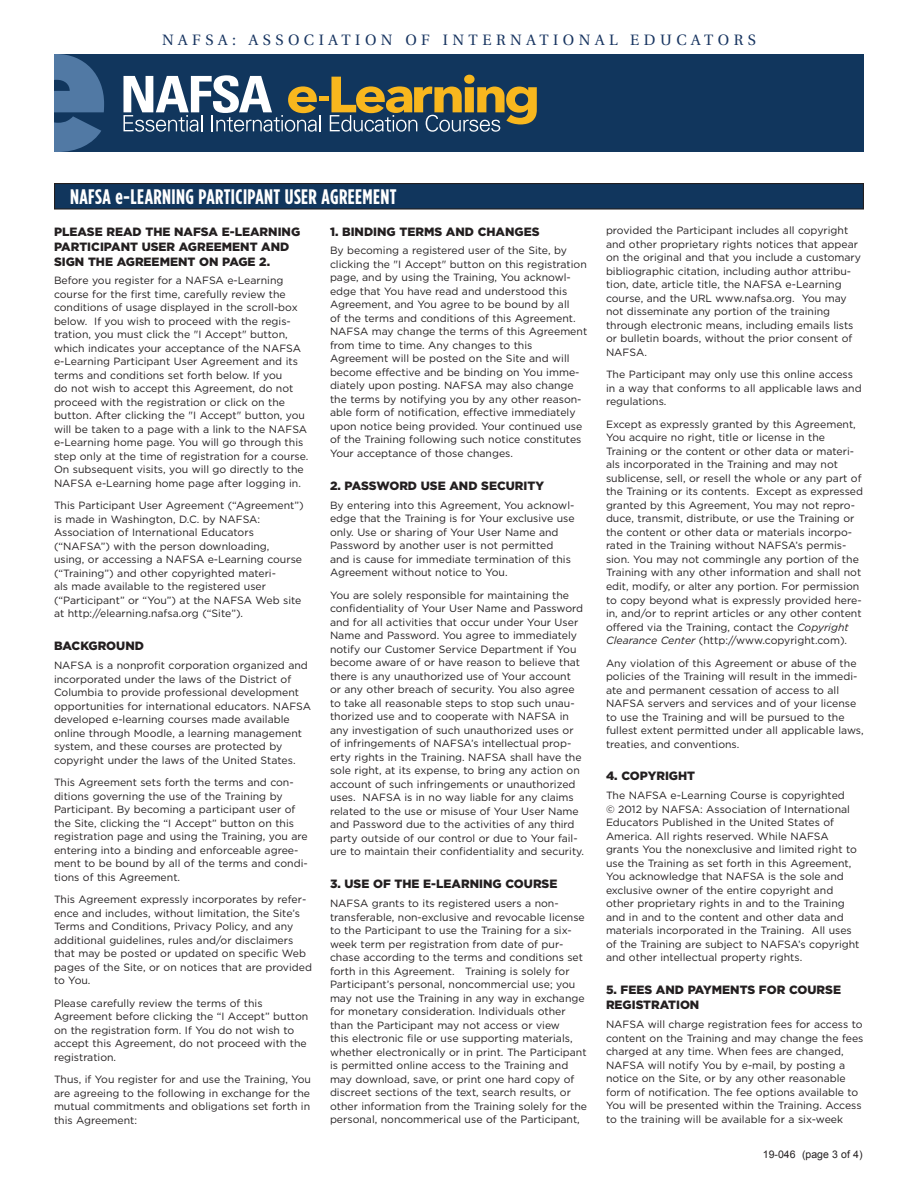
<style>
.page{position:relative;width:918px;height:1188px;background:#fff}
.page>*{position:absolute;margin:0;border:0;box-sizing:border-box;transform-origin:0 0}
.t1{font:700 21px "Gotham Condensed";letter-spacing:.02em;color:#fff}
.t2{font:15px "Utopia";letter-spacing:.3em;color:#173460}
.t3{font:900 12px/15px "Gotham";color:#231f20}
.t4{font:10.5px/13.5px "Gotham";color:#231f20}
.t5{font:10.5px "Arial";color:#231f20}
.s1{font-style:italic}
</style>
<div class="page">
<div style="left:54px;top:54px;width:810px;height:98px;background:#11365d"></div>
<svg style="left:54px;top:54px;width:50px;height:98px"></svg>
<svg style="left:124px;top:75px;width:413px;height:57px"></svg>
<div style="left:55px;top:184px;width:808px;height:25px;background:#11365d"></div>
<div style="left:54px;top:183px;width:810px;height:27px;border:1px solid #231f20"></div>
<h2 class="t2" style="left:162px;top:32px;width:595px">NAFSA: ASSOCIATION OF INTERNATIONAL EDUCATORS</h2>
<h1 class="t1" style="left:70px;top:184px;width:328px">NAFSA e-LEARNING PARTICIPANT USER AGREEMENT</h1>
<p class="t3" style="left:54px;top:224px;width:248px">PLEASE READ THE NAFSA E-LEARNING<br>PARTICIPANT USER AGREEMENT AND<br>SIGN THE AGREEMENT ON PAGE 2.</p>
<p class="t4" style="left:54px;top:274px;width:256px">Before you register for a NAFSA e-Learning course for the first time, carefully review the conditions of usage displayed in the scroll-box below. If you wish to proceed with the regis&shy;tration, you must click the "I Accept" button, which indicates your acceptance of the NAFSA e-Learning Participant User Agreement and its terms and conditions set forth below. If you<br>do not wish to accept this Agreement, do not proceed with the registration or click on the button. After clicking the "I Accept" button, you will be taken to a page with a link to the NAFSA e-Learning home page. You will go through this step only at the time of registration for a course.<br>On subsequent visits, you will go directly to the NAFSA e-Learning home page after logging in.</p>
<p class="t4" style="left:54px;top:499px;width:251px">This Participant User Agreement (“Agreement”) is made in Washington, D.C. by NAFSA:<br>Association of International Educators (“NAFSA”) with the person downloading,<br>using, or accessing a NAFSA e-Learning course (“Training”) and other copyrighted materi-<br>als made available to the registered user (“Participant” or “You”) at the NAFSA Web site at http://elearning.nafsa.org (“Site”).</p>
<p class="t3" style="left:54px;top:639px;width:91px">BACKGROUND</p>
<p class="t4" style="left:54px;top:659px;width:259px">NAFSA is a nonprofit corporation organized and incorporated under the laws of the District of Columbia to provide professional development opportunities for international educators. NAFSA developed e-learning courses made available online through Moodle, a learning management system, and these courses are protected by copyright under the laws of the United States.</p>
<p class="t4" style="left:54px;top:776px;width:255px">This Agreement sets forth the terms and con&shy;ditions governing the use of the Training by Participant. By becoming a participant user of the Site, clicking the “I Accept” button on this registration page and using the Training, you are entering into a binding and enforceable agree&shy;ment to be bound by all of the terms and condi&shy;tions of this Agreement.</p>
<p class="t4" style="left:54px;top:893px;width:260px">This Agreement expressly incorporates by refer&shy;ence and includes, without limitation, the Site’s Terms and Conditions, Privacy Policy, and any additional guidelines, rules and/or disclaimers that may be posted or updated on specific Web pages of the Site, or on notices that are provided to You.</p>
<p class="t4" style="left:54px;top:996px;width:256px">Please carefully review the terms of this Agreement before clicking the “I Accept” button on the registration form. If You do not wish to accept this Agreement, do not proceed with the registration.</p>
<p class="t4" style="left:54px;top:1073px;width:259px;text-align:justify">Thus, if You register for and use the Training, You are agreeing to the following in exchange for the mutual commitments and obligations set forth in this Agreement:</p>
<p class="t3" style="left:330px;top:224px;width:211px">1. BINDING TERMS AND CHANGES</p>
<p class="t4" style="left:330px;top:244px;width:259px">By becoming a registered user of the Site, by clicking the "I Accept" button on this registration page, and by using the Training, You acknowl&shy;edge that You have read and understood this Agreement, and You agree to be bound by all<br>of the terms and conditions of this Agreement.<br>NAFSA may change the terms of this Agreement from time to time. Any changes to this Agreement will be posted on the Site and will become effective and be binding on You imme&shy;diately upon posting. NAFSA may also change the terms by notifying you by any other reason&shy;able form of notification, effective immediately upon notice being provided. Your continued use of the Training following such notice constitutes Your acceptance of those changes.</p>
<p class="t3" style="left:330px;top:478px;width:216px">2. PASSWORD USE AND SECURITY</p>
<p class="t4" style="left:330px;top:498px;width:246px">By entering into this Agreement, You acknowl&shy;edge that the Training is for Your exclusive use only. Use or sharing of Your User Name and Password by another user is not permitted and is cause for immediate termination of this Agreement without notice to You.</p>
<p class="t4" style="left:330px;top:588px;width:256px">You are solely responsible for maintaining the confidentiality of Your User Name and Password and for all activities that occur under Your User Name and Password. You agree to immediately notify our Customer Service Department if You become aware of or have reason to believe that there is any unauthorized use of Your account or any other breach of security. You also agree to take all reasonable steps to stop such unau&shy;thorized use and to cooperate with NAFSA in any investigation of such unauthorized uses or of infringements of NAFSA’s intellectual prop&shy;erty rights in the Training. NAFSA shall have the sole right, at its expense, to bring any action on account of such infringements or unauthorized uses. NAFSA is in no way liable for any claims related to the use or misuse of Your User Name and Password due to the activities of any third party outside of our control or due to Your fail&shy;ure to maintain their confidentiality and security.</p>
<p class="t3" style="left:330px;top:876px;width:229px">3. USE OF THE E-LEARNING COURSE</p>
<p class="t4" style="left:330px;top:897px;width:259px">NAFSA grants to its registered users a non&shy;transferable, non-exclusive and revocable license to the Participant to use the Training for a six&shy;week term per registration from date of pur&shy;chase according to the terms and conditions set forth in this Agreement. Training is solely for Participant’s personal, noncommercial use; you may not use the Training in any way in exchange for monetary consideration. Individuals other than the Participant may not access or view<br>this electronic file or use supporting materials, whether electronically or in print. The Participant is permitted online access to the Training and may download, save, or print one hard copy of discreet sections of the text, search results, or other information from the Training solely for the personal, noncommerical use of the Participant,</p>
<p class="t4" style="left:606px;top:224px;width:257px">provided the Participant includes all copyright and other proprietary rights notices that appear on the original and that you include a customary bibliographic citation, including author attribu&shy;tion, date, article title, the NAFSA e-Learning course, and the URL www.nafsa.org. You may not disseminate any portion of the training through electronic means, including emails lists or bulletin boards, without the prior consent of NAFSA.</p>
<p class="t4" style="left:606px;top:368px;width:257px">The Participant may only use this online access in a way that conforms to all applicable laws and regulations.</p>
<p class="t4" style="left:606px;top:417px;width:259px">Except as expressly granted by this Agreement, You acquire no right, title or license in the Training or the content or other data or materi&shy;als incorporated in the Training and may not sublicense, sell, or resell the whole or any part of the Training or its contents. Except as expressed granted by this Agreement, You may not repro&shy;duce, transmit, distribute, or use the Training or the content or other data or materials incorpo&shy;rated in the Training without NAFSA’s permis&shy;sion. You may not commingle any portion of the Training with any other information and shall not edit, modify, or alter any portion. For permission to copy beyond what is expressly provided here&shy;in, and/or to reprint articles or any other content offered via the Training, contact the <span class="s1">Copyright Clearance Center</span> (http://www.copyright.com).</p>
<p class="t4" style="left:606px;top:656px;width:259px">Any violation of this Agreement or abuse of the policies of the Training will result in the immedi&shy;ate and permanent cessation of access to all NAFSA servers and services and of your license to use the Training and will be pursued to the fullest extent permitted under all applicable laws, treaties, and conventions.</p>
<p class="t3" style="left:606px;top:769px;width:91px">4. COPYRIGHT</p>
<p class="t4" style="left:606px;top:789px;width:255px">The NAFSA e-Learning Course is copyrighted<br>© 2012 by NAFSA: Association of International Educators Published in the United States of America. All rights reserved. While NAFSA grants You the nonexclusive and limited right to use the Training as set forth in this Agreement, You acknowledge that NAFSA is the sole and exclusive owner of the entire copyright and other proprietary rights in and to the Training and in and to the content and other data and materials incorporated in the Training. All uses of the Training are subject to NAFSA’s copyright and other intellectual property rights.</p>
<p class="t3" style="left:606px;top:982px;width:237px">5. FEES AND PAYMENTS FOR COURSE<br>REGISTRATION</p>
<p class="t4" style="left:606px;top:1017px;width:259px">NAFSA will charge registration fees for access to content on the Training and may change the fees charged at any time. When fees are changed, NAFSA will notify You by e-mail, by posting a notice on the Site, or by any other reasonable form of notification. The fee options available to You will be presented within the Training. Access to the training will be available for a six-week</p>
<p class="t5" style="left:763px;top:1148px;width:101px">19-046 (page 3 of 4)</p>
</div>
